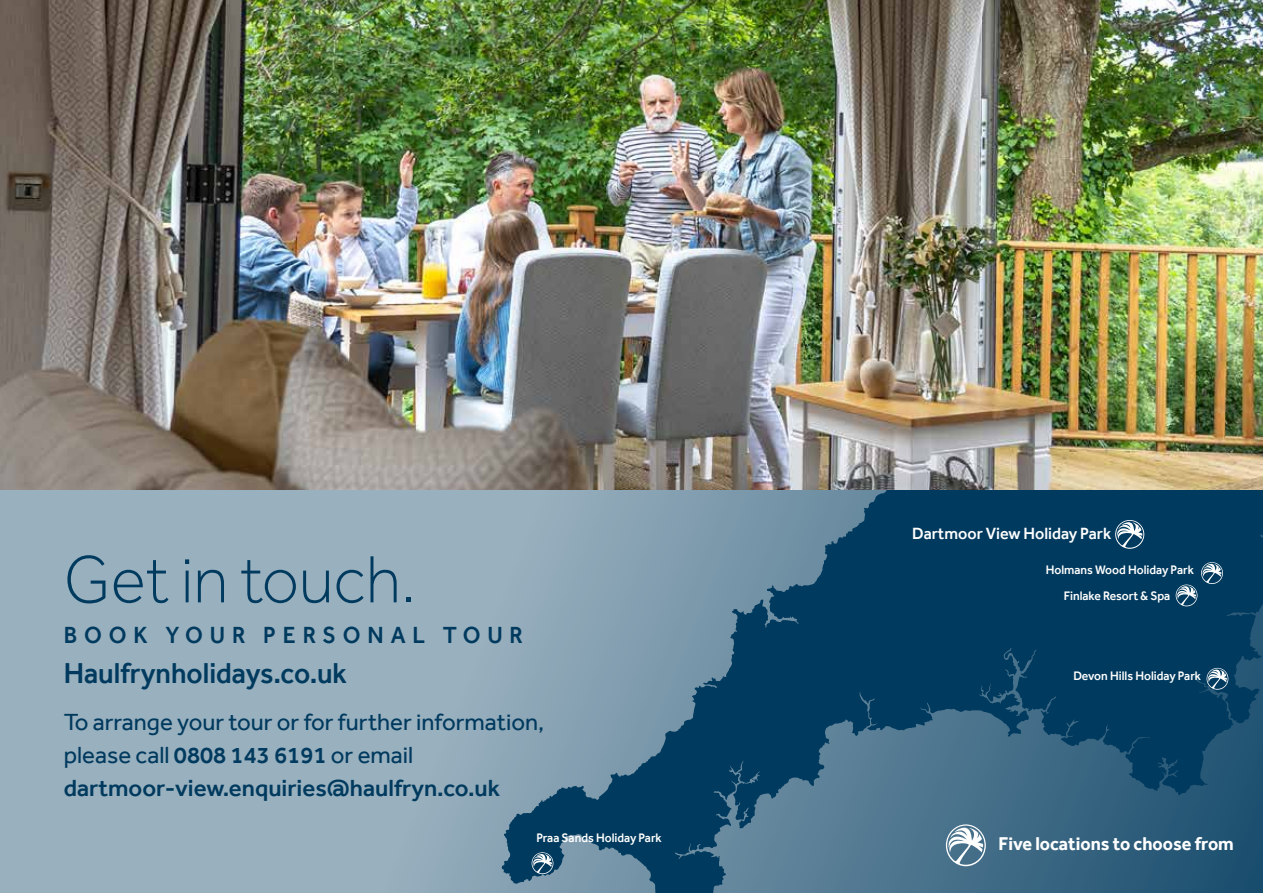
<style>
.page{position:relative;width:1263px;height:893px;background:#fff}
.page>*{position:absolute;margin:0;border:0;box-sizing:border-box;transform-origin:0 0}
.t1{font:300 69px "Effra";color:#003a5e;scale:.95 1}
.t2{font:500 29.55px "Effra";color:#003a5e;scale:.95 1}
.t3{font:24px/33px "Effra";color:#003a5e}
.t4{font:500 24px "Effra";letter-spacing:.3em;color:#003a5e;scale:.95 1}
.t5{font:700 19.05px "Effra";color:#fff;scale:.95 1}
.t6{font:500 16.65px "Effra";color:#fff;scale:.96 1}
.t7{font:500 12.75px/26px "Effra";color:#fff;text-align:center;scale:.95 1}
.s1{font-weight:500}
</style>
<div class="page">
<div style="left:0;top:489px;width:1263px;height:404px;background:#99b0be"></div>
<svg style="left:502px;top:489px;width:761px;height:404px;background:#34627e"></svg>
<svg style="left:532px;top:852px;width:21px;height:22px"></svg>
<svg style="left:1176px;top:562px;width:47px;height:44px;background:#2a5a78"></svg>
<svg style="left:1115px;top:520px;width:29px;height:29px"></svg>
<svg style="left:1206px;top:668px;width:22px;height:22px"></svg>
<svg style="left:946px;top:824px;width:40px;height:42px;background:#88a2b3"></svg>
<img style="left:0;top:0;width:1263px;height:489px">
<h1 class="t1" style="left:64px;top:538px;width:371px">Get in touch.</h1>
<p class="t4" style="left:64px;top:620px;width:485px">BOOK YOUR PERSONAL TOUR</p>
<p class="t2" style="left:64px;top:655px;width:300px">Haulfrynholidays.co.uk</p>
<p class="t3" style="left:64px;top:705px;width:482px">To arrange your tour or for further information, please call <span class="s1">0808 143 6191</span> or email <span class="s1">dartmoor-view.enquiries@haulfryn.co.uk</span></p>
<p class="t7" style="left:536px;top:824px;width:134px">Praa Sands Holiday Park</p>
<p class="t6" style="left:912px;top:524px;width:209px">Dartmoor View Holiday Park</p>
<p class="t7" style="left:1046px;top:556px;width:157px">Holmans Wood Holiday Park<br>Finlake Resort &amp; Spa</p>
<p class="t7" style="left:1073px;top:663px;width:136px">Devon Hills Holiday Park</p>
<p class="t5" style="left:998px;top:832px;width:249px">Five locations to choose from</p>
</div>
